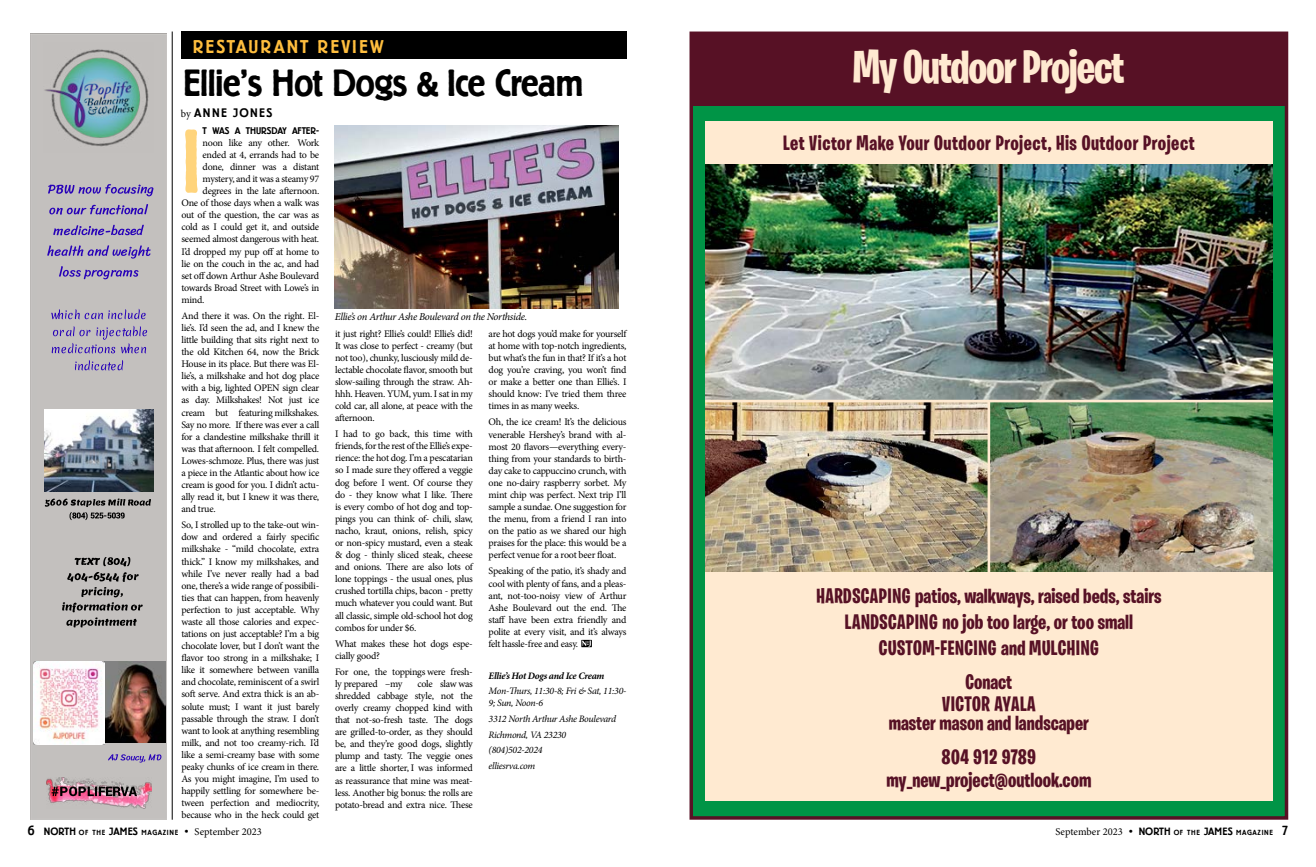
<style>
.page{position:relative;width:1316px;height:867px;background:#fff}
.page>*{position:absolute;margin:0;border:0;box-sizing:border-box;transform-origin:0 0}
.t1{font:500 89.25px "Berliner Grotesk";color:#ffd47c;scale:.9 1}
.t2{font:700 47.25px "Burbank Big Condensed";letter-spacing:-.025em;color:#ffead1}
.t3{font:500 37.62px "Berliner Grotesk";letter-spacing:-.025em;color:#000}
.t4{font:700 21px/25.8px "Burbank Big Condensed";letter-spacing:.01em;color:#571125;text-align:center}
.t5{font:500 18.38px "Berliner Grotesk";letter-spacing:.12em;color:#ffbe3e}
.t6{font:500 12.25px "Berliner Grotesk";letter-spacing:.12em;color:#000}
.t7{font:italic 10.5px "Minion Pro";letter-spacing:-.035em;color:#000}
.t8{font:10.5px "Minion Pro";color:#000}
.t9{font:10.06px/12.1px "Minion Pro";letter-spacing:-.025em;color:#000;text-align:justify}
.t10{font:italic 9.8px/15.8px "Minion Pro";letter-spacing:-.03em;color:#000}
.t11{font:italic 700 9.8px "Minion Pro";letter-spacing:-.03em;color:#000}
.t12{font:500 9.62px "Berliner Grotesk";letter-spacing:-.015em;color:#000}
.t13{font:500 7.35px "Berliner Grotesk";color:#000}
.s1{font-family:"Minion Pro";font-weight:400;font-size:10.5px}
.s2{font-size:13.12px}
.s3{font-size:10.5px}
.s4{font-family:"Berliner Grotesk";font-weight:500}
.s5{font-family:"Berliner Grotesk";font-weight:500;font-size:7.35px}
.s6{font-family:"Berliner Grotesk";font-weight:500;font-size:13.12px}
</style>
<div class="page">
<hr style="left:172px;top:32px;width:1px;height:787px;background:#000">
<div style="left:689px;top:32px;width:599px;height:787px;background:#009446;border:4px solid #571125"></div>
<div style="left:690px;top:32px;width:597px;height:73px;background:#571125"></div>
<div style="left:705px;top:121px;width:567px;height:679px;background:#ffead1"></div>
<img style="left:705px;top:402px;width:282px;height:169px">
<img style="left:705px;top:165px;width:567px;height:234px">
<img style="left:990px;top:402px;width:282px;height:169px">
<div style="left:181px;top:32px;width:445px;height:27px;background:#000"></div>
<svg style="left:581px;top:639px;width:11px;height:8px"></svg>
<svg style="left:582px;top:640px;width:9px;height:6px"></svg>
<img style="left:335px;top:125px;width:283px;height:183px">
<div style="left:30px;top:33px;width:136px;height:786px;background:#c3c0be"></div>
<img style="left:44px;top:43px;width:109px;height:109px">
<svg style="left:45px;top:498px;width:106px;height:22px;background:#979593"></svg>
<svg style="left:48px;top:184px;width:105px;height:12px"></svg>
<svg style="left:49px;top:204px;width:99px;height:10px"></svg>
<svg style="left:53px;top:225px;width:91px;height:10px"></svg>
<svg style="left:47px;top:245px;width:104px;height:13px"></svg>
<svg style="left:59px;top:266px;width:79px;height:13px"></svg>
<img style="left:47px;top:777px;width:104px;height:31px">
<svg style="left:52px;top:786px;width:85px;height:10px"></svg>
<svg style="left:67px;top:557px;width:72px;height:24px;background:#8e8c8a"></svg>
<svg style="left:62px;top:587px;width:81px;height:40px;background:#999695"></svg>
<img style="left:44px;top:409px;width:109px;height:82px">
<svg style="left:51px;top:308px;width:95px;height:11px"></svg>
<svg style="left:52px;top:326px;width:95px;height:27px;background:#a9a0bc"></svg>
<svg style="left:75px;top:360px;width:48px;height:10px"></svg>
<img style="left:105px;top:661px;width:60px;height:81px">
<svg style="left:108px;top:754px;width:53px;height:8px"></svg>
<img style="left:33px;top:661px;width:72px;height:83px">
<h3 class="t5" style="left:193px;top:37px;width:193px">RESTAURANT REVIEW</h3>
<h3 class="t3" style="left:183px;top:63px;width:402px">Ellie’s Hot Dogs &amp; Ice Cream</h3>
<p class="t6" style="left:181px;top:106px;width:93px"><span class="s1">by</span> ANNE JONES</p>
<p class="t12" style="left:203px;top:125px;width:118px">T WAS A THURSDAY AFTER-</p>
<p class="t9" style="left:203px;top:136px;width:118px">noon like any other. Work</p>
<p class="t9" style="left:203px;top:149px;width:118px">ended at 4, errands had to be</p>
<p class="t9" style="left:203px;top:161px;width:118px">done, dinner was a distant</p>
<p class="t9" style="left:203px;top:173px;width:118px">mystery, and it was a steamy 97</p>
<p class="t9" style="left:203px;top:185px;width:118px">degrees in the late afternoon.</p>
<p class="t9" style="left:181px;top:197px;width:139px">One of those days when a walk was</p>
<p class="t9" style="left:181px;top:209px;width:139px">out of the question, the car was as</p>
<p class="t9" style="left:181px;top:221px;width:139px">cold as I could get it, and outside</p>
<p class="t9" style="left:181px;top:233px;width:139px">seemed almost dangerous with heat.</p>
<p class="t9" style="left:181px;top:245px;width:139px">I’d dropped my pup off at home to</p>
<p class="t9" style="left:181px;top:257px;width:139px">lie on the couch in the ac, and had</p>
<p class="t9" style="left:181px;top:269px;width:139px">set off down Arthur Ashe Boulevard</p>
<p class="t9" style="left:181px;top:281px;width:139px">towards Broad Street with Lowe’s in</p>
<p class="t9" style="left:181px;top:293px;width:24px">mind.</p>
<p class="t9" style="left:181px;top:309px;width:139px">And there it was. On the right. El&shy;lie’s. I’d seen the ad, and I knew the little building that sits right next to the old Kitchen 64, now the Brick House in its place. But there was El&shy;lie’s, a milkshake and hot dog place with a big, lighted OPEN sign clear as day. Milkshakes! Not just ice cream but featuring milkshakes.<br>Say no more. If there was ever a call for a clandestine milkshake thrill it was that afternoon. I felt compelled.<br>Lowes-schmoze. Plus, there was just a piece in the Atlantic about how ice cream is good for you. I didn’t actu&shy;ally read it, but I knew it was there, and true.</p>
<p class="t9" style="left:181px;top:519px;width:139px">So, I strolled up to the take-out win&shy;dow and ordered a fairly specific milkshake - “mild chocolate, extra thick.” I know my milkshakes, and while I’ve never really had a bad one, there’s a wide range of possibili&shy;ties that can happen, from heavenly perfection to just acceptable. Why waste all those calories and expec&shy;tations on just acceptable? I’m a big chocolate lover, but I don’t want the flavor too strong in a milkshake; I like it somewhere between vanilla and chocolate, reminiscent of a swirl soft serve. And extra thick is an ab&shy;solute must; I want it just barely passable through the straw. I don’t want to look at anything resembling milk, and not too creamy-rich. I’d like a semi-creamy base with some peaky chunks of ice cream in there.<br>As you might imagine, I’m used to happily settling for somewhere be&shy;tween perfection and mediocrity, because who in the heck could get</p>
<h1 class="t1" style="left:181px;top:114px;width:24px">I</h1>
<p class="t7" style="left:335px;top:309px;width:194px">Ellie’s on Arthur Ashe Boulevard on the Northside.</p>
<p class="t9" style="left:335px;top:327px;width:139px">it just right? Ellie’s could! Ellie’s did!<br>It was close to perfect - creamy (but not too), chunky, lusciously mild de&shy;lectable chocolate flavor, smooth but slow-sailing through the straw. Ah&shy;hhh. Heaven. YUM, yum. I sat in my cold car, all alone, at peace with the afternoon.</p>
<p class="t9" style="left:335px;top:428px;width:139px">I had to go back, this time with friends, for the rest of the Ellie’s expe&shy;rience: the hot dog. I’m a pescatarian so I made sure they offered a veggie dog before I went. Of course they do - they know what I like. There is every combo of hot dog and top&shy;pings you can think of- chili, slaw, nacho, kraut, onions, relish, spicy or non-spicy mustard, even a steak &amp; dog - thinly sliced steak, cheese and onions. There are also lots of lone toppings - the usual ones, plus crushed tortilla chips, bacon - pretty much whatever you could want. But all classic, simple old-school hot dog combos for under $6.</p>
<p class="t9" style="left:335px;top:637px;width:139px">What makes these hot dogs espe&shy;cially good?</p>
<p class="t9" style="left:335px;top:665px;width:139px">For one, the toppings were fresh&shy;ly prepared –my</p>
<p class="t9" style="left:335px;top:677px;width:139px;text-indent:82px">cole slaw was shredded cabbage style, not the overly creamy chopped kind with that not-so-fresh taste. The dogs are grilled-to-order, as they should be, and they’re good dogs, slightly plump and tasty. The veggie ones are a little shorter, I was informed as reassurance that mine was meat&shy;less. Another big bonus: the rolls are potato-bread and extra nice. These</p>
<p class="t9" style="left:488px;top:327px;width:139px">are hot dogs you’d make for yourself at home with top-notch ingredients, but what’s the fun in that? If it’s a hot dog you’re craving, you won’t find or make a better one than Ellie’s. I should know: I’ve tried them three times in as many weeks.</p>
<p class="t9" style="left:488px;top:416px;width:139px">Oh, the ice cream! It’s the delicious venerable Hershey’s brand with al&shy;most 20 flavors—everything every&shy;thing from your standards to birth&shy;day cake to cappuccino crunch, with one no-dairy raspberry sorbet. My mint chip was perfect. Next trip I’ll sample a sundae. One suggestion for the menu, from a friend I ran into on the patio as we shared our high praises for the place: this would be a perfect venue for a root beer float.</p>
<p class="t9" style="left:488px;top:565px;width:139px">Speaking of the patio, it’s shady and cool with plenty of fans, and a pleas&shy;ant, not-too-noisy view of Arthur Ashe Boulevard out the end. The staff have been extra friendly and polite at every visit, and it’s always felt hassle-free and easy.</p>
<p class="t11" style="left:488px;top:668px;width:117px">Ellie’s Hot Dogs and Ice Cream</p>
<p class="t10" style="left:488px;top:685px;width:139px;line-height:11.8px">Mon-Thurs, 11:30-8; Fri &amp; Sat, 11:30-<br>9; Sun, Noon-6</p>
<p class="t10" style="left:488px;top:710px;width:129px">3312 North Arthur Ashe Boulevard<br>Richmond, VA 23230 (804)502-2024<br>elliesrva.com</p>
<h2 class="t2" style="left:852px;top:39px;width:273px">My Outdoor Project</h2>
<h3 class="t4" style="left:783px;top:129px;width:413px">Let Victor Make Your Outdoor Project, His Outdoor Project</h3>
<h3 class="t4" style="left:816px;top:583px;width:346px">HARDSCAPING patios, walkways, raised beds, stairs<br>LANDSCAPING no job too large, or too small<br>CUSTOM-FENCING and MULCHING</h3>
<h3 class="t4" style="left:942px;top:670px;width:95px;line-height:21.9px">Conact<br>VICTOR AYALA</h3>
<h3 class="t4" style="left:888px;top:705px;width:202px;line-height:33.7px">master mason and landscaper<br>804 912 9789</h3>
<h3 class="t4" style="left:886px;top:766px;width:206px">my_new_project@outlook.com</h3>
<p class="t13" style="left:28px;top:828px;width:236px"><span class="s2">6</span> <span class="s3">NORTH</span> OF TH E <span class="s3">JAMES</span> MAGAZIN E <span class="s3">•</span> <span class="s1">September 2023</span></p>
<p class="t8" style="left:1055px;top:824px;width:234px">September 2023 <span class="s4">•</span> <span class="s4">NORTH</span> <span class="s5">OF TH E</span> <span class="s4">JAMES</span> <span class="s5">MAGAZIN E</span> <span class="s6">7</span></p>
</div>
